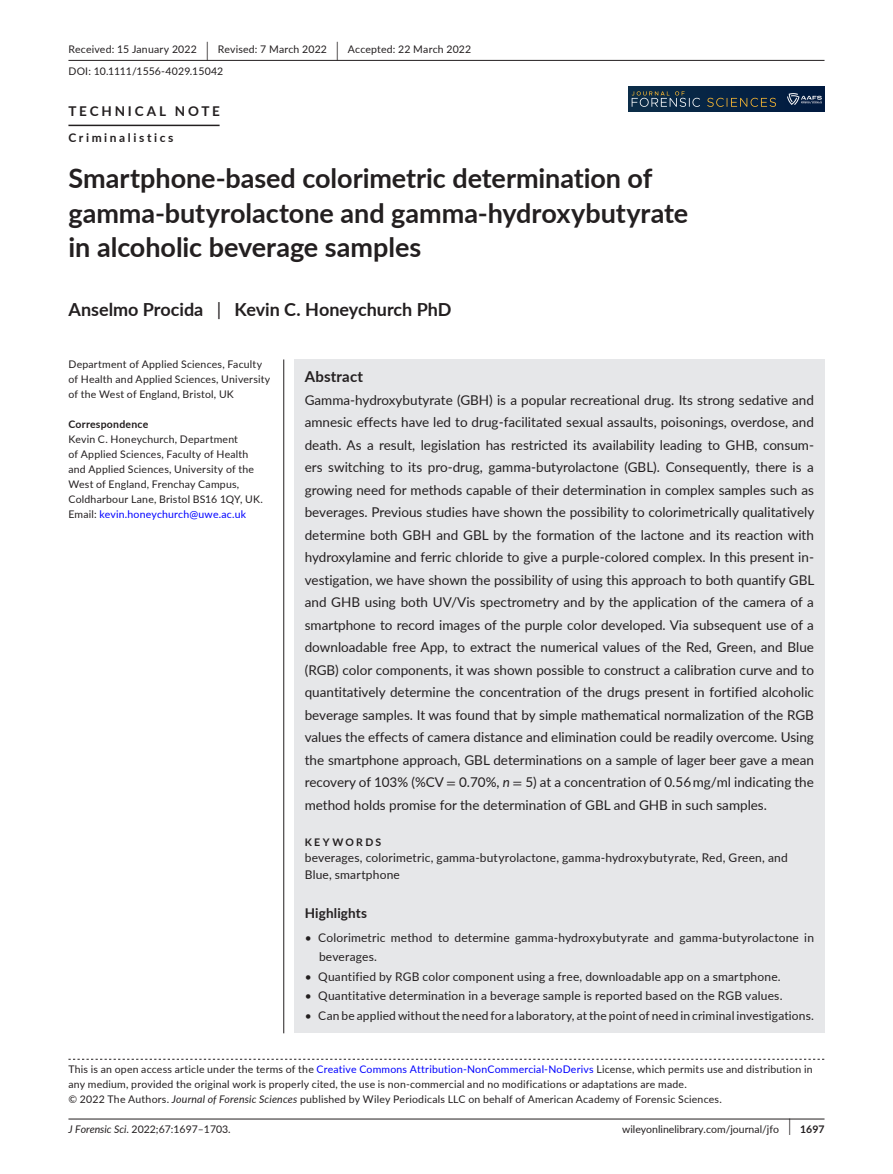
<style>
.page{position:relative;width:893px;height:1174px;background:#fff}
.page>*{position:absolute;margin:0;border:0;box-sizing:border-box;transform-origin:0 0}
.t1{font:700 27px/34.5px "Lato";color:#231f20}
.t2{font:700 18px "Lato";color:#231f20}
.t3{font:700 15px "Lato";letter-spacing:.015em;color:#231f20}
.t4{font:13.5px/22.5px "Lato";color:#231f20;text-align:justify}
.t5{font:700 13.5px "Lato";letter-spacing:.21em;color:#231f20}
.t6{font:700 13.5px "Lato";letter-spacing:.01em;color:#231f20}
.t7{font:12px/16.5px "Lato";letter-spacing:.015em;color:#231f20}
.t8{font:700 12px "Lato";letter-spacing:.215em;color:#231f20}
.t9{font:10.5px/15px "Lato";letter-spacing:.02em;color:#231f20}
.t10{font:10.5px "Lato";color:#231f20}
.t11{font:700 10.5px "Lato";letter-spacing:.02em;color:#231f20}
.t12{font:700 10.5px "Lato";letter-spacing:.22em;color:#231f20}
.s1{font-size:19.65px}
.s2{font-weight:400}
.s3{color:#00f}
.s4{font-family:"STIX"}
.s5{font-style:italic}
.s6{font-size:17.4px}
.s7{font-weight:700}
</style>
<div class="page">
<hr style="left:68px;top:1118px;width:756px;height:1px;background:#231f20">
<img style="left:628px;top:86px;width:196px;height:26px">
<hr style="left:68px;top:60px;width:756px;height:1px;background:#231f20">
<hr style="left:68px;top:125px;width:152px;height:1px;background:#231f20">
<svg style="left:68px;top:1058px;width:756px;height:1px"></svg>
<div style="left:294px;top:359px;width:530px;height:674px;background:#e6e7e9"></div>
<hr style="left:283px;top:359px;width:1px;height:674px;background:#231f20">
<p class="t9" style="left:68px;top:38px;width:404px;line-height:21.8px">Received: 15 January 2022 <span class="s1">|</span> Revised: 7 March 2022 <span class="s1">|</span> Accepted: 22 March 2022<br>DOI: 10.1111/1556-4029.15042</p>
<p class="t5" style="left:68px;top:101px;width:153px">TECHNICAL NOTE</p>
<p class="t8" style="left:68px;top:129px;width:107px">Criminalistics</p>
<h1 class="t1" style="left:68px;top:160px;width:621px">Smartphone-based colorimetric determination of gamma-butyrolactone and gamma-hydroxybutyrate in alcoholic beverage samples</h1>
<h2 class="t2" style="left:68px;top:296px;width:385px">Anselmo Procida <span class="s2">|</span> Kevin C. Honeychurch PhD</h2>
<p class="t9" style="left:68px;top:356px;width:203px">Department of Applied Sciences, Faculty of Health and Applied Sciences, University of the West of England, Bristol, UK</p>
<p class="t11" style="left:68px;top:416px;width:81px">Correspondence</p>
<p class="t9" style="left:68px;top:431px;width:196px">Kevin C. Honeychurch, Department<br>of Applied Sciences, Faculty of Health and Applied Sciences, University of the West of England, Frenchay Campus, Coldharbour Lane, Bristol BS16 1QY, UK.<br>Email: <span class="s3">kevin.honeychurch@uwe.ac.uk</span></p>
<p class="t3" style="left:305px;top:365px;width:60px">Abstract</p>
<p class="t4" style="left:305px;top:388px;width:511px">Gamma-hydroxybutyrate (GBH) is a popular recreational drug. Its strong sedative and amnesic effects have led to drug-facilitated sexual assaults, poisonings, overdose, and death. As a result, legislation has restricted its availability leading to GHB, consum&shy;ers switching to its pro-drug, gamma-butyrolactone (GBL). Consequently, there is a growing need for methods capable of their determination in complex samples such as beverages. Previous studies have shown the possibility to colorimetrically qualitatively determine both GBH and GBL by the formation of the lactone and its reaction with hydroxylamine and ferric chloride to give a purple-colored complex. In this present in&shy;vestigation, we have shown the possibility of using this approach to both quantify GBL and GHB using both UV/Vis spectrometry and by the application of the camera of a smartphone to record images of the purple color developed. Via subsequent use of a downloadable free App, to extract the numerical values of the Red, Green, and Blue (RGB) color components, it was shown possible to construct a calibration curve and to quantitatively determine the concentration of the drugs present in fortified alcoholic beverage samples. It was found that by simple mathematical normalization of the RGB values the effects of camera distance and elimination could be readily overcome. Using the smartphone approach, GBL determinations on a sample of lager beer gave a mean recovery of 103% (%CV <span class="s4">=</span> 0.70%, <span class="s5">n</span> <span class="s4">=</span> 5) at a concentration of 0.56 mg/ml indicating the method holds promise for the determination of GBL and GHB in such samples.</p>
<p class="t12" style="left:305px;top:834px;width:78px">KEYWORDS</p>
<p class="t7" style="left:305px;top:849px;width:484px">beverages, colorimetric, gamma-butyrolactone, gamma-hydroxybutyrate, Red, Green, and<br>Blue, smartphone</p>
<p class="t6" style="left:305px;top:903px;width:64px">Highlights</p>
<p class="t7" style="left:319px;top:927px;width:496px;line-height:19.5px;text-indent:-14px">• Colorimetric method to determine gamma-hydroxybutyrate and gamma-butyrolactone in beverages.</p>
<p class="t7" style="left:305px;top:967px;width:477px">• Quantified by RGB color component using a free, downloadable app on a smartphone.</p>
<p class="t7" style="left:305px;top:987px;width:479px">• Quantitative determination in a beverage sample is reported based on the RGB values.</p>
<p class="t7" style="left:305px;top:1006px;width:511px">• Can be applied without the need for a laboratory, at the point of need in criminal investigations.</p>
<p class="t9" style="left:68px;top:1061px;width:746px">This is an open access article under the terms of the <span class="s3">Creative Commons Attribution-NonCommercial-NoDerivs</span> License, which permits use and distribution in any medium, provided the original work is properly cited, the use is non-commercial and no modifications or adaptations are made.<br>© 2022 The Authors. <span class="s5">Journal of Forensic Sciences</span> published by Wiley Periodicals LLC on behalf of American Academy of Forensic Sciences.</p>
<p class="t10" style="left:68px;top:1121px;width:164px"><span class="s5">J Forensic Sci.</span> 2022;67:1697–1703.</p>
<p class="t10" style="left:622px;top:1121px;width:204px">wileyonlinelibrary.com/journal/jfo <span class="s6">|</span> <span class="s7">1697</span></p>
</div>
